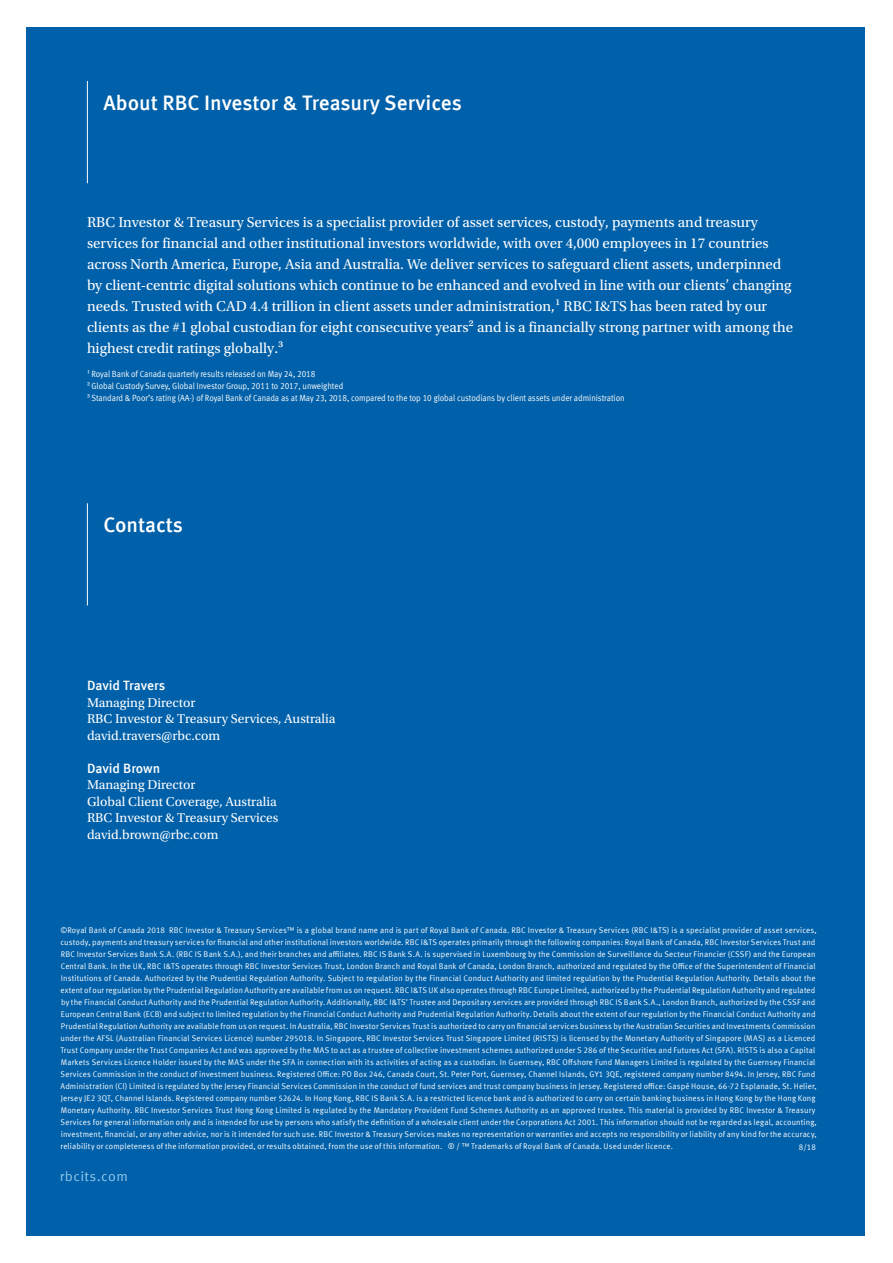
<style>
.page{position:relative;width:893px;height:1263px;background:#fff}
.page>*{position:absolute;margin:0;border:0;box-sizing:border-box;transform-origin:0 0}
.t1{font:500 21px "Meta Offc";letter-spacing:-.005em;color:#fff}
.t2{font:15px/21px "Utopia Std";color:#fff}
.t3{font:13.5px/16.5px "Utopia Std";color:#fff}
.t4{font:500 13.5px "Meta Offc";letter-spacing:-.005em;color:#fff}
.t5{font:13.5px "Meta Offc Norm";letter-spacing:.03em;color:#91c9ed;scale:1.05 1}
.t6{font:9px/12px "Meta Offc Norm";letter-spacing:-.005em;color:#fff;scale:.9 1}
.t7{font:8.25px/12px "Meta Offc Norm";letter-spacing:.02em;color:#fff;scale:.96 1}
.s1{font-family:"Utopia Std"}
</style>
<div class="page">
<div style="left:26px;top:27px;width:839px;height:1209px;background:#0060a9"></div>
<hr style="left:87px;top:81px;width:1px;height:102px;background:#fff">
<hr style="left:87px;top:503px;width:1px;height:102px;background:#fff">
<h1 class="t1" style="left:104px;top:90px;width:360px">About RBC Investor &amp; Treasury Services</h1>
<p class="t2" style="left:87px;top:212px;width:708px">RBC Investor &amp; Treasury Services is a specialist provider of asset services, custody, payments and treasury services for financial and other institutional investors worldwide, with over 4,000 employees in 17 countries across North America, Europe, Asia and Australia. We deliver services to safeguard client assets, underpinned by client-centric digital solutions which continue to be enhanced and evolved in line with our clients’ changing needs. Trusted with CAD 4.4 trillion in client assets under administration,¹ RBC I&amp;TS has been rated by our clients as the #1 global custodian for eight consecutive years² and is a financially strong partner with among the highest credit ratings globally.³</p>
<p class="t6" style="left:87px;top:368px;width:599px"><span class="s1">¹</span> Royal Bank of Canada quarterly results released on May 24, 2018<br><span class="s1">²</span> Global Custody Survey, Global Investor Group, 2011 to 2017, unweighted<br><span class="s1">³</span> Standard &amp; Poor’s rating (AA-) of Royal Bank of Canada as at May 23, 2018, compared to the top 10 global custodians by client assets under administration</p>
<h1 class="t1" style="left:104px;top:512px;width:81px">Contacts</h1>
<h3 class="t4" style="left:87px;top:678px;width:80px">David Travers</h3>
<h3 class="t3" style="left:87px;top:694px;width:250px">Managing Director<br>RBC Investor &amp; Treasury Services, Australia david.travers@rbc.com</h3>
<h3 class="t4" style="left:87px;top:760px;width:75px">David Brown</h3>
<h3 class="t3" style="left:87px;top:777px;width:193px">Managing Director<br>Global Client Coverage, Australia<br>RBC Investor &amp; Treasury Services david.brown@rbc.com</h3>
<p class="t7" style="left:60px;top:925px;width:790px">©Royal Bank of Canada 2018 RBC Investor &amp; Treasury Services™ is a global brand name and is part of Royal Bank of Canada. RBC Investor &amp; Treasury Services (RBC I&amp;TS) is a specialist provider of asset services, custody, payments and treasury services for financial and other institutional investors worldwide. RBC I&amp;TS operates primarily through the following companies: Royal Bank of Canada, RBC Investor Services Trust and RBC Investor Services Bank S.A. (RBC IS Bank S.A.), and their branches and affiliates. RBC IS Bank S.A. is supervised in Luxembourg by the Commission de Surveillance du Secteur Financier (CSSF) and the European Central Bank. In the UK, RBC I&amp;TS operates through RBC Investor Services Trust, London Branch and Royal Bank of Canada, London Branch, authorized and regulated by the Office of the Superintendent of Financial Institutions of Canada. Authorized by the Prudential Regulation Authority. Subject to regulation by the Financial Conduct Authority and limited regulation by the Prudential Regulation Authority. Details about the extent of our regulation by the Prudential Regulation Authority are available from us on request. RBC I&amp;TS UK also operates through RBC Europe Limited, authorized by the Prudential Regulation Authority and regulated by the Financial Conduct Authority and the Prudential Regulation Authority. Additionally, RBC I&amp;TS’ Trustee and Depositary services are provided through RBC IS Bank S.A., London Branch, authorized by the CSSF and European Central Bank (ECB) and subject to limited regulation by the Financial Conduct Authority and Prudential Regulation Authority. Details about the extent of our regulation by the Financial Conduct Authority and Prudential Regulation Authority are available from us on request. In Australia, RBC Investor Services Trust is authorized to carry on financial services business by the Australian Securities and Investments Commission under the AFSL (Australian Financial Services Licence) number 295018. In Singapore, RBC Investor Services Trust Singapore Limited (RISTS) is licensed by the Monetary Authority of Singapore (MAS) as a Licenced Trust Company under the Trust Companies Act and was approved by the MAS to act as a trustee of collective investment schemes authorized under S 286 of the Securities and Futures Act (SFA). RISTS is also a Capital Markets Services Licence Holder issued by the MAS under the SFA in connection with its activities of acting as a custodian. In Guernsey, RBC Offshore Fund Managers Limited is regulated by the Guernsey Financial Services Commission in the conduct of investment business. Registered Office: PO Box 246, Canada Court, St. Peter Port, Guernsey, Channel Islands, GY1 3QE, registered company number 8494. In Jersey, RBC Fund Administration (CI) Limited is regulated by the Jersey Financial Services Commission in the conduct of fund services and trust company business in Jersey. Registered office: Gaspé House, 66-72 Esplanade, St. Helier, Jersey JE2 3QT, Channel Islands. Registered company number 52624. In Hong Kong, RBC IS Bank S.A. is a restricted licence bank and is authorized to carry on certain banking business in Hong Kong by the Hong Kong Monetary Authority. RBC Investor Services Trust Hong Kong Limited is regulated by the Mandatory Provident Fund Schemes Authority as an approved trustee. This material is provided by RBC Investor &amp; Treasury Services for general information only and is intended for use by persons who satisfy the definition of a wholesale client under the Corporations Act 2001. This information should not be regarded as legal, accounting, investment, financial, or any other advice, nor is it intended for such use. RBC Investor &amp; Treasury Services makes no representation or warranties and accepts no responsibility or liability of any kind for the accuracy, reliability or completeness of the information provided, or results obtained, from the use of this information. ® / ™ Trademarks of Royal Bank of Canada. Used under licence.</p>
<p class="t7" style="left:799px;top:1141px;width:19px">8/18</p>
<h3 class="t5" style="left:60px;top:1168px;width:66px">rbcits.com</h3>
</div>
